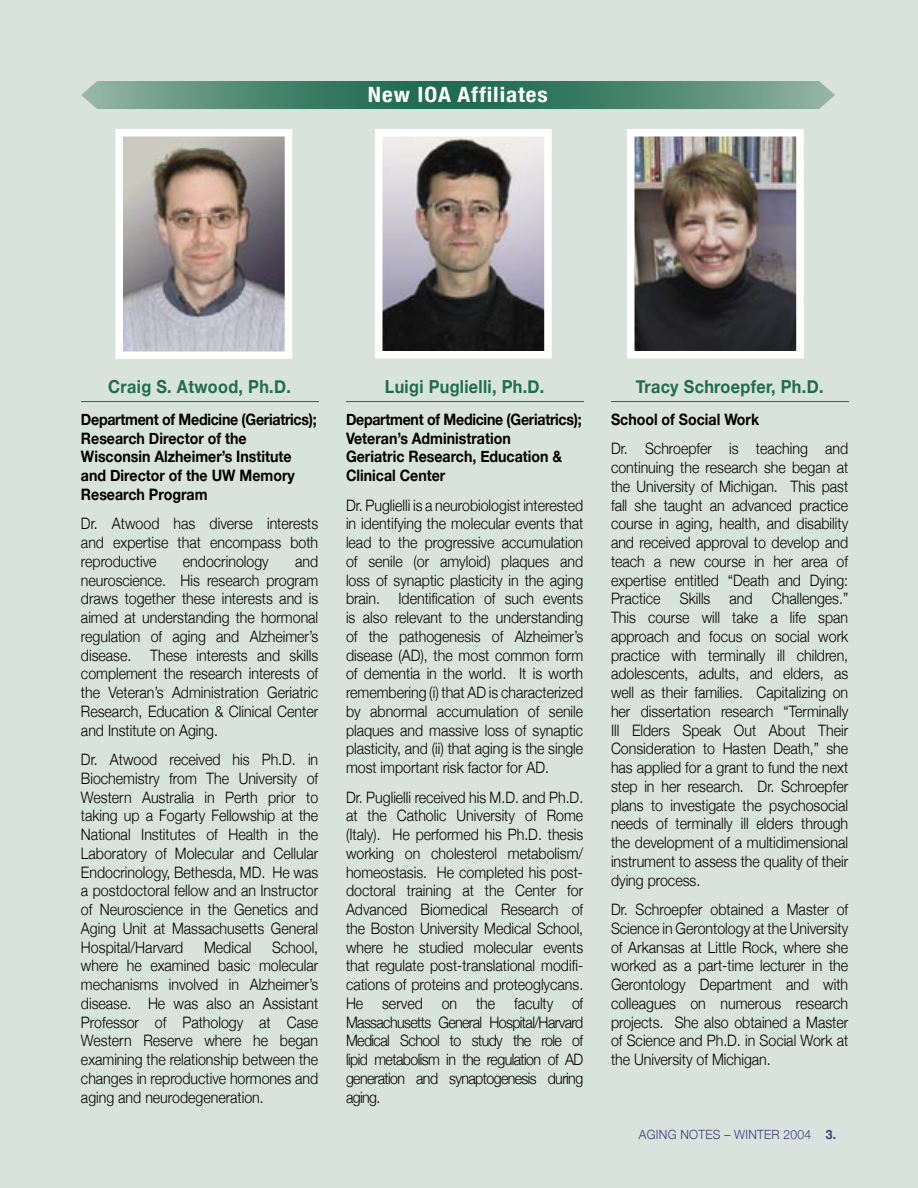
<style>
.page{position:relative;width:918px;height:1188px;background:#d9e3dd}
.page>*{position:absolute;margin:0;border:0;box-sizing:border-box;transform-origin:0 0}
.Highlight_Title{font:700 condensed 21px "Helvetica Neue";letter-spacing:.04em;color:#fff;scale:1.1 1}
.Highlight_name{font:700 18px "Helvetica Neue";letter-spacing:.02em;color:#206b52;scale:.9 1}
.Highlight{font:300 15.75px/18.8px "Helvetica Neue";color:#000;text-align:justify;scale:.9 1}
.Highlight-2{font:700 15.75px/18.8px "Helvetica Neue";color:#000;scale:.9 1}
.Page_Number{font:300 12.75px "Helvetica Neue";letter-spacing:.02em;color:#333e75;scale:.95 1}
.s1{font-weight:700}
</style>
<div class="page">
<svg style="left:81px;top:81px;width:754px;height:28px;background:#518a75"></svg>
<hr style="left:81px;top:401px;width:238px;height:1px;background:#206b52">
<hr style="left:346px;top:401px;width:238px;height:1px;background:#206b52">
<hr style="left:611px;top:401px;width:238px;height:1px;background:#206b52">
<img style="left:124px;top:138px;width:159px;height:212px">
<div style="left:115px;top:129px;width:177px;height:230px;border:8px solid #fff"></div>
<img style="left:384px;top:138px;width:159px;height:212px">
<div style="left:375px;top:129px;width:177px;height:230px;border:8px solid #fff"></div>
<img style="left:636px;top:138px;width:159px;height:212px">
<div style="left:627px;top:129px;width:177px;height:230px;border:8px solid #fff"></div>
<p class="Highlight_Title" style="left:368px;top:82px;width:165px">New IOA Affiliates</p>
<p class="Highlight_name" style="left:108px;top:375px;width:204px">Craig S. Atwood, Ph.D.</p>
<p class="Highlight-2" style="left:81px;top:409px;width:263px">Department of Medicine (Geriatrics);<br>Research Director of the<br>Wisconsin Alzheimer’s Institute and Director of the UW Memory<br>Research Program</p>
<p class="Highlight" style="left:81px;top:514px;width:265px">Dr. Atwood has diverse interests and expertise that encompass both reproductive</p>
<p class="Highlight" style="left:81px;top:552px;width:265px;text-indent:214px">and neuroscience. His research program draws together these interests and is aimed at understanding the hormonal regulation of aging and Alzheimer’s disease. These interests and skills complement the research interests of the Veteran’s Administration Geriatric Research, Education &amp; Clinical Center and Institute on Aging.</p>
<p class="Highlight" style="left:81px;top:750px;width:265px">Dr. Atwood received his Ph.D. in Biochemistry from The University of Western Australia in Perth prior to taking up a Fogarty Fellowship at the National Institutes of Health in the Laboratory of Molecular and Cellular Endocrinology, Bethesda, MD. He was a postdoctoral fellow and an Instructor of Neuroscience in the Genetics and Aging Unit at Massachusetts General Hospital/Harvard</p>
<p class="Highlight" style="left:183px;top:552px;width:97px">endocrinology</p>
<p class="Highlight" style="left:81px;top:937px;width:265px;text-indent:191px">School, where he examined basic molecular mechanisms involved in Alzheimer’s disease. He was also an Assistant Professor of Pathology at Case Western Reserve where he began examining the relationship between the changes in reproductive hormones and aging and neurodegeneration.</p>
<p class="Highlight" style="left:204px;top:937px;width:54px">Medical</p>
<p class="Highlight_name" style="left:385px;top:375px;width:179px">Luigi Puglielli, Ph.D.</p>
<p class="Highlight-2" style="left:346px;top:409px;width:263px">Department of Medicine (Geriatrics);<br>Veteran’s Administration<br>Geriatric Research, Education &amp;<br>Clinical Center</p>
<p class="Highlight" style="left:346px;top:495px;width:265px">Dr. Puglielli is a neurobiologist interested in identifying the molecular events that lead to the progressive accumulation of senile (or amyloid) plaques and loss of synaptic plasticity in the aging brain. Identification of such events is also relevant to the understanding of the pathogenesis of Alzheimer’s disease (AD), the most common form of dementia in the world. It is worth remembering (i) that AD is characterized by abnormal accumulation of senile plaques and massive loss of synaptic plasticity, and (ii) that aging is the single most important risk factor for AD.</p>
<p class="Highlight" style="left:346px;top:787px;width:265px">Dr. Puglielli received his M.D. and Ph.D. at the Catholic University of Rome (Italy). He performed his Ph.D. thesis working on cholesterol metabolism/ homeostasis. He completed his post&shy;doctoral training at the Center for Advanced Biomedical Research of the Boston University Medical School, where he studied molecular events that regulate post-translational modifi&shy;cations of proteins and proteoglycans.<br>He served on the faculty of Massachusetts General Hospital/Harvard Medical School to study the role of lipid metabolism in the regulation of AD generation and synaptogenesis during aging.</p>
<p class="Highlight_name" style="left:636px;top:375px;width:210px">Tracy Schroepfer, Ph.D.</p>
<p class="Highlight-2" style="left:611px;top:409px;width:166px">School of Social Work</p>
<p class="Highlight" style="left:611px;top:439px;width:265px">Dr. Schroepfer is teaching and continuing the research she began at the University of Michigan. This past fall she taught an advanced practice course in aging, health, and disability and received approval to develop and teach a new course in her area of expertise entitled “Death and Dying:<br>Practice Skills and Challenges.” This course will take a life span approach and focus on social work practice with terminally ill children, adolescents, adults, and elders, as well as their families. Capitalizing on her dissertation research “Terminally Ill Elders Speak Out About Their Consideration to Hasten Death,” she has applied for a grant to fund the next step in her research. Dr. Schroepfer plans to investigate the psychosocial needs of terminally ill elders through the development of a multidimensional instrument to assess the quality of their dying process.</p>
<p class="Highlight" style="left:611px;top:900px;width:265px">Dr. Schroepfer obtained a Master of Science in Gerontology at the University of Arkansas at Little Rock, where she worked as a part-time lecturer in the Gerontology Department and with colleagues on numerous research projects. She also obtained a Master of Science and Ph.D. in Social Work at the University of Michigan.</p>
<p class="Page_Number" style="left:639px;top:1127px;width:209px">AGING NOTES – WINTER 2004 <span class="s1">3.</span></p>
</div>
